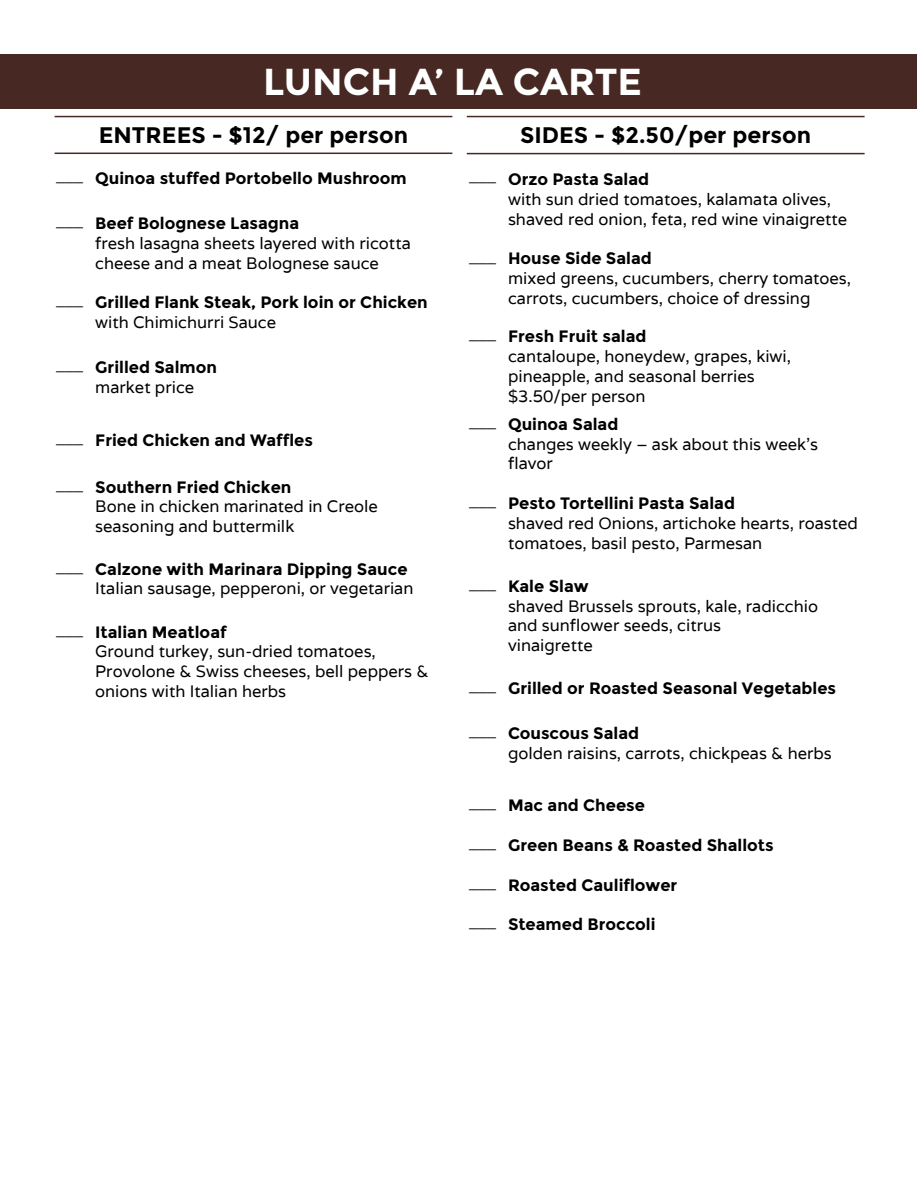
<style>
.page{position:relative;width:918px;height:1188px;background:#fff}
.page>*{position:absolute;margin:0;border:0;box-sizing:border-box;transform-origin:0 0}
.t1{font:700 37.5px "Montserrat";color:#fff}
.t2{font:700 22.5px "Montserrat";color:#000}
.t3{font:16.5px/19.8px "Varela";color:#000}
.t4{font:700 16.5px "Montserrat";color:#000}
</style>
<div class="page">
<div style="left:1px;top:54px;width:916px;height:55px;background:#472823"></div>
<hr style="left:467px;top:116px;width:398px;height:1px;background:#472822">
<hr style="left:467px;top:153px;width:398px;height:1px;background:#472822">
<hr style="left:55px;top:116px;width:397px;height:1px;background:#472822">
<hr style="left:55px;top:153px;width:397px;height:1px;background:#472822">
<h1 class="t1" style="left:263px;top:59px;width:380px">LUNCH A’ LA CARTE</h1>
<h2 class="t2" style="left:520px;top:122px;width:292px">SIDES - $2.50/per person</h2>
<p class="t4" style="left:469px;top:169px;width:182px"><sup>___</sup> Orzo Pasta Salad</p>
<p class="t3" style="left:508px;top:189px;width:341px">with sun dried tomatoes, kalamata olives, shaved red onion, feta, red wine vinaigrette</p>
<p class="t4" style="left:469px;top:249px;width:184px"><sup>___</sup> House Side Salad</p>
<p class="t3" style="left:508px;top:268px;width:345px">mixed greens, cucumbers, cherry tomatoes, carrots, cucumbers, choice of dressing</p>
<p class="t4" style="left:469px;top:327px;width:179px"><sup>___</sup> Fresh Fruit salad</p>
<p class="t3" style="left:508px;top:346px;width:285px">cantaloupe, honeydew, grapes, kiwi, pineapple, and seasonal berries $3.50/per person</p>
<p class="t4" style="left:469px;top:414px;width:151px"><sup>___</sup> Quinoa Salad</p>
<p class="t3" style="left:508px;top:434px;width:312px">changes weekly – ask about this week’s flavor</p>
<p class="t4" style="left:469px;top:493px;width:267px"><sup>___</sup> Pesto Tortellini Pasta Salad</p>
<p class="t3" style="left:508px;top:513px;width:351px">shaved red Onions, artichoke hearts, roasted tomatoes, basil pesto, Parmesan</p>
<p class="t4" style="left:469px;top:576px;width:121px"><sup>___</sup> Kale Slaw</p>
<p class="t3" style="left:508px;top:596px;width:312px">shaved Brussels sprouts, kale, radicchio and sunflower seeds, citrus<br>vinaigrette</p>
<p class="t4" style="left:469px;top:679px;width:369px"><sup>___</sup> Grilled or Roasted Seasonal Vegetables</p>
<p class="t4" style="left:469px;top:724px;width:172px"><sup>___</sup> Couscous Salad</p>
<p class="t3" style="left:508px;top:743px;width:325px">golden raisins, carrots, chickpeas &amp; herbs</p>
<p class="t4" style="left:469px;top:796px;width:177px"><sup>___</sup> Mac and Cheese</p>
<p class="t4" style="left:469px;top:835px;width:306px"><sup>___</sup> Green Beans &amp; Roasted Shallots</p>
<p class="t4" style="left:469px;top:875px;width:210px"><sup>___</sup> Roasted Cauliflower</p>
<p class="t4" style="left:469px;top:915px;width:188px"><sup>___</sup> Steamed Broccoli</p>
<h2 class="t2" style="left:99px;top:122px;width:311px">ENTREES - $12/ per person</h2>
<p class="t4" style="left:56px;top:169px;width:352px"><sup>___</sup> Quinoa stuffed Portobello Mushroom</p>
<p class="t4" style="left:56px;top:213px;width:244px"><sup>___</sup> Beef Bolognese Lasagna</p>
<p class="t3" style="left:95px;top:233px;width:317px">fresh lasagna sheets layered with ricotta cheese and a meat Bolognese sauce</p>
<p class="t4" style="left:56px;top:293px;width:373px"><sup>___</sup> Grilled Flank Steak, Pork loin or Chicken</p>
<p class="t3" style="left:95px;top:312px;width:182px">with Chimichurri Sauce</p>
<p class="t4" style="left:56px;top:357px;width:162px"><sup>___</sup> Grilled Salmon</p>
<p class="t3" style="left:95px;top:377px;width:101px">market price</p>
<p class="t4" style="left:56px;top:430px;width:258px"><sup>___</sup> Fried Chicken and Waffles</p>
<p class="t4" style="left:56px;top:477px;width:237px"><sup>___</sup> Southern Fried Chicken</p>
<p class="t3" style="left:95px;top:496px;width:284px">Bone in chicken marinated in Creole seasoning and buttermilk</p>
<p class="t4" style="left:56px;top:559px;width:353px"><sup>___</sup> Calzone with Marinara Dipping Sauce</p>
<p class="t3" style="left:95px;top:578px;width:320px">Italian sausage, pepperoni, or vegetarian</p>
<p class="t4" style="left:56px;top:622px;width:172px"><sup>___</sup> Italian Meatloaf</p>
<p class="t3" style="left:95px;top:641px;width:335px">Ground turkey, sun-dried tomatoes,<br>Provolone &amp; Swiss cheeses, bell peppers &amp; onions with Italian herbs</p>
</div>
